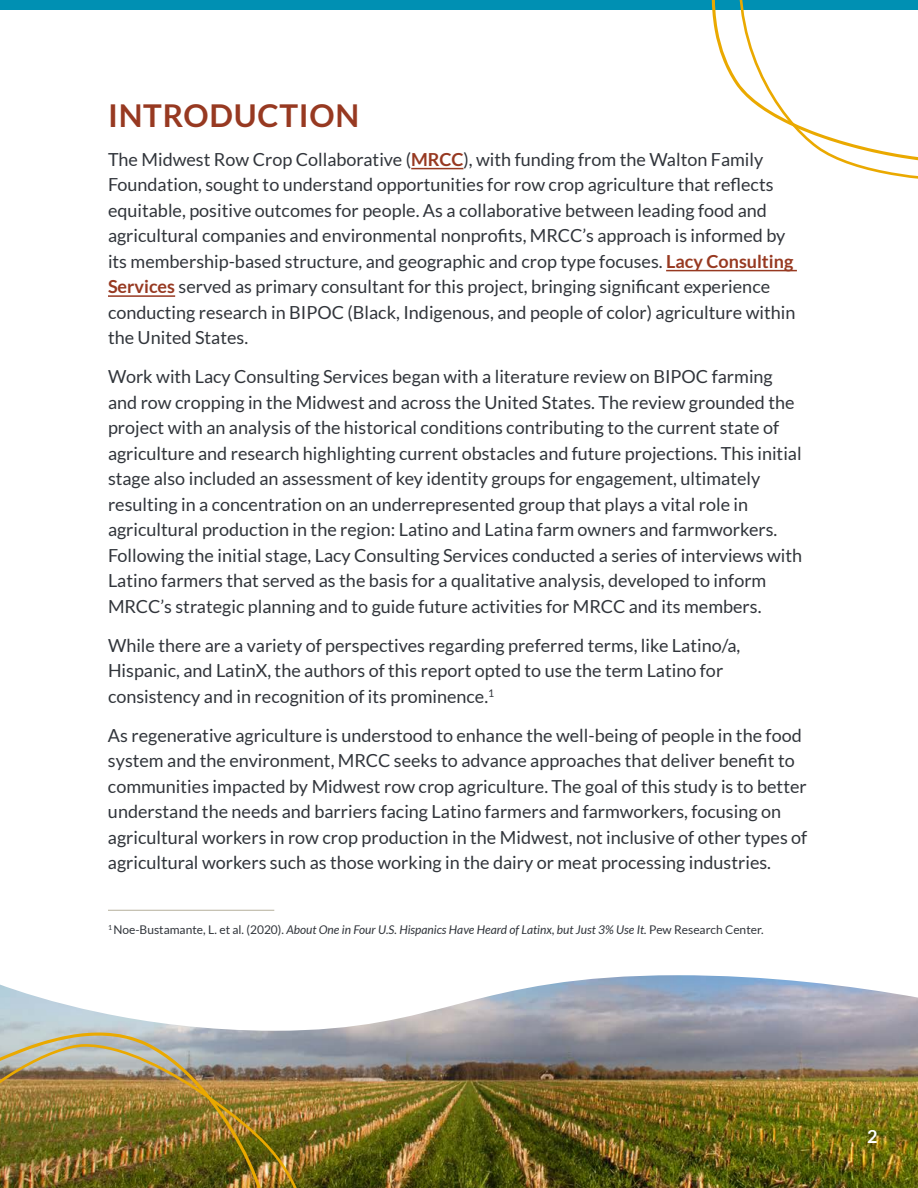
<style>
.page{position:relative;width:918px;height:1188px;background:#fff}
.page>*{position:absolute;margin:0;border:0;box-sizing:border-box;transform-origin:0 0}
.t1{font:700 31.5px "Lato";letter-spacing:.025em;color:#973921}
.t2{font:18px/25.5px "Lato";color:#31353b}
.t3{font:700 18px "Lato";color:#fff}
.t4{font:italic 12px "Lato";color:#31353b}
.s1{font-weight:700;color:#973921}
.s2{font-style:normal}
</style>
<div class="page">
<img style="left:0;top:975px;width:918px;height:213px">
<hr style="left:411px;top:168px;width:52px;height:1px;background:#973921">
<hr style="left:666px;top:270px;width:131px;height:1px;background:#973921">
<hr style="left:108px;top:295px;width:67px;height:2px;background:#973921">
<div style="left:0;top:0;width:918px;height:9px;background:#0090b3"></div>
<svg style="left:705px;top:0;width:213px;height:179px"></svg>
<img style="left:280px;top:1042px;width:41px;height:146px">
<img style="left:0;top:1032px;width:280px;height:156px">
<hr style="left:108px;top:910px;width:166px;height:1px;background:#b5af9c">
<h1 class="t1" style="left:108px;top:97px;width:253px">INTRODUCTION</h1>
<p class="t2" style="left:108px;top:146px;width:689px">The Midwest Row Crop Collaborative (<span class="s1">MRCC</span>), with funding from the Walton Family Foundation, sought to understand opportunities for row crop agriculture that reflects equitable, positive outcomes for people. As a collaborative between leading food and agricultural companies and environmental nonprofits, MRCC’s approach is informed by its membership-based structure, and geographic and crop type focuses. <span class="s1">Lacy Consulting Services</span> served as primary consultant for this project, bringing significant experience conducting research in BIPOC (Black, Indigenous, and people of color) agriculture within the United States.</p>
<p class="t2" style="left:108px;top:364px;width:696px">Work with Lacy Consulting Services began with a literature review on BIPOC farming and row cropping in the Midwest and across the United States. The review grounded the project with an analysis of the historical conditions contributing to the current state of agriculture and research highlighting current obstacles and future projections. This initial stage also included an assessment of key identity groups for engagement, ultimately resulting in a concentration on an underrepresented group that plays a vital role in agricultural production in the region: Latino and Latina farm owners and farmworkers.<br>Following the initial stage, Lacy Consulting Services conducted a series of interviews with Latino farmers that served as the basis for a qualitative analysis, developed to inform MRCC’s strategic planning and to guide future activities for MRCC and its members.</p>
<p class="t2" style="left:108px;top:632px;width:634px">While there are a variety of perspectives regarding preferred terms, like Latino/a,<br>Hispanic, and LatinX, the authors of this report opted to use the term Latino for consistency and in recognition of its prominence.<sup>1</sup></p>
<p class="t2" style="left:108px;top:722px;width:701px">As regenerative agriculture is understood to enhance the well-being of people in the food system and the environment, MRCC seeks to advance approaches that deliver benefit to communities impacted by Midwest row crop agriculture. The goal of this study is to better understand the needs and barriers facing Latino farmers and farmworkers, focusing on agricultural workers in row crop production in the Midwest, not inclusive of other types of agricultural workers such as those working in the dairy or meat processing industries.</p>
<p class="t4" style="left:108px;top:923px;width:657px"><sup>1</sup> <span class="s2">Noe-Bustamante, L. et al. (2020).</span> About One in Four U.S. Hispanics Have Heard of Latinx, but Just 3% Use It. <span class="s2">Pew Research Center.</span></p>
<p class="t3" style="left:867px;top:1127px;width:12px">2</p>
</div>
